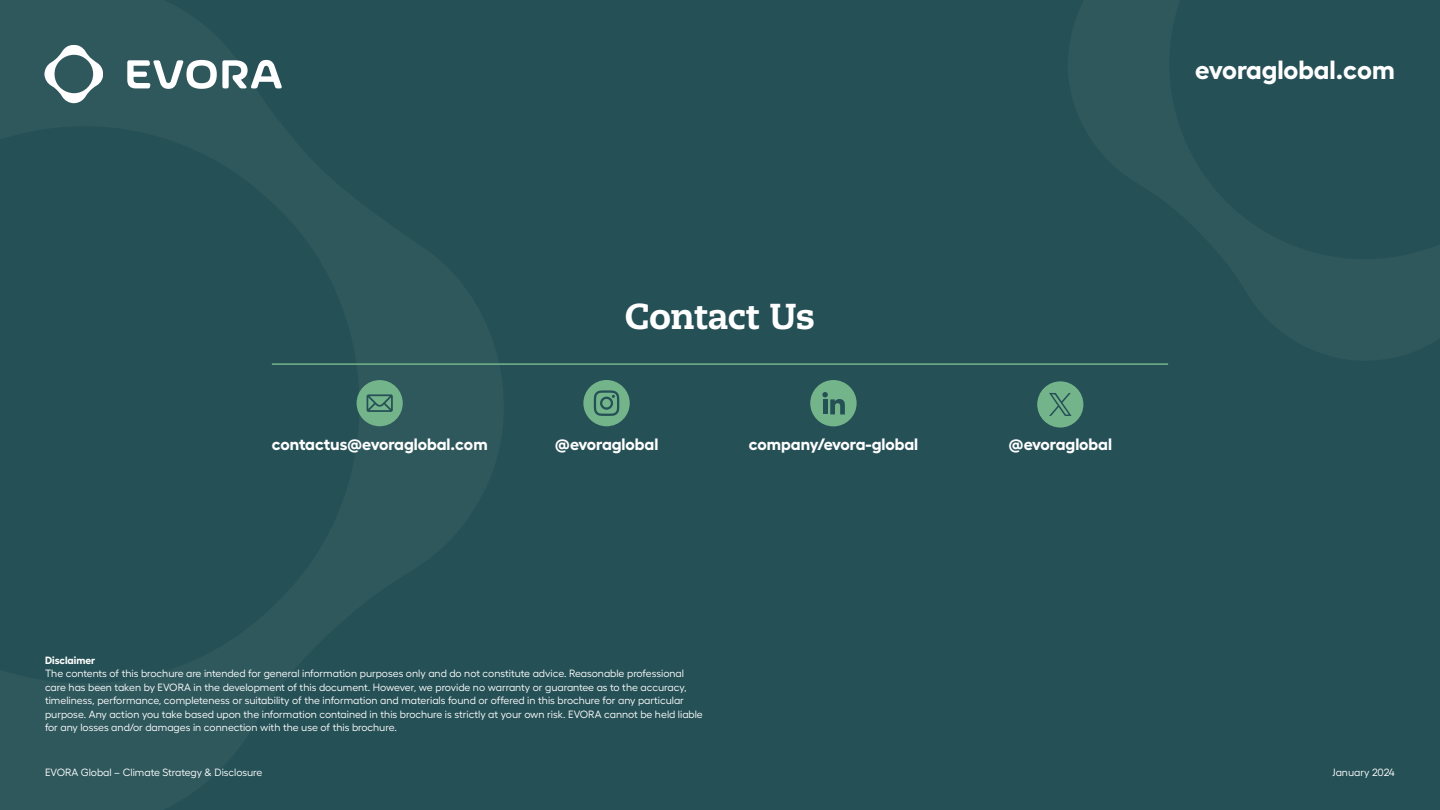
<style>
.page{position:relative;width:1440px;height:810px;background:#255056}
.page>*{position:absolute;margin:0;border:0;box-sizing:border-box;transform-origin:0 0}
.t1{font:800 36px "Caecilia LT Std";letter-spacing:-.02em;color:#fff}
.t2{font:700 26.25px "Hellix";color:#fff}
.t3{font:700 16.5px "Hellix";color:#fff}
.t4{font:10.5px/13.5px "Hellix";color:#fff}
.t5{font:700 10.5px "Hellix";color:#fff}
</style>
<div class="page">
<svg style="left:127px;top:60px;width:155px;height:29px"></svg>
<svg style="left:44px;top:45px;width:59px;height:58px"></svg>
<hr style="left:272px;top:363px;width:896px;height:2px;background:#74b48b">
<div style="left:357px;top:380px;width:46px;height:46px;background:#74b48b;border-radius:50%"></div>
<svg style="left:367px;top:394px;width:26px;height:18px"></svg>
<div style="left:1037px;top:381px;width:46px;height:47px;background:#74b48b;border-radius:50%"></div>
<svg style="left:1049px;top:393px;width:23px;height:23px"></svg>
<div style="left:810px;top:380px;width:47px;height:46px;background:#74b48b;border-radius:50%"></div>
<svg style="left:822px;top:392px;width:23px;height:22px"></svg>
<div style="left:583px;top:380px;width:47px;height:46px;background:#74b48b;border-radius:50%"></div>
<svg style="left:594px;top:390px;width:25px;height:26px"></svg>
<h2 class="t2" style="left:1195px;top:48px;width:201px">evoraglobal.com</h2>
<h1 class="t1" style="left:625px;top:294px;width:192px">Contact Us</h1>
<h3 class="t3" style="left:272px;top:431px;width:217px">contactus@evoraglobal.com</h3>
<h3 class="t3" style="left:555px;top:431px;width:105px">@evoraglobal</h3>
<h3 class="t3" style="left:749px;top:431px;width:171px">company/evora-global</h3>
<h3 class="t3" style="left:1009px;top:431px;width:105px">@evoraglobal</h3>
<p class="t5" style="left:45px;top:652px;width:52px">Disclaimer</p>
<p class="t4" style="left:45px;top:666px;width:659px">The contents of this brochure are intended for general information purposes only and do not constitute advice. Reasonable professional care has been taken by EVORA in the development of this document. However, we provide no warranty or guarantee as to the accuracy, timeliness, performance, completeness or suitability of the information and materials found or offered in this brochure for any particular purpose. Any action you take based upon the information contained in this brochure is strictly at your own risk. EVORA cannot be held liable for any losses and/or damages in connection with the use of this brochure.</p>
<p class="t4" style="left:45px;top:765px;width:219px">EVORA Global – Climate Strategy &amp; Disclosure</p>
<p class="t4" style="left:1332px;top:765px;width:64px">January 2024</p>
</div>
